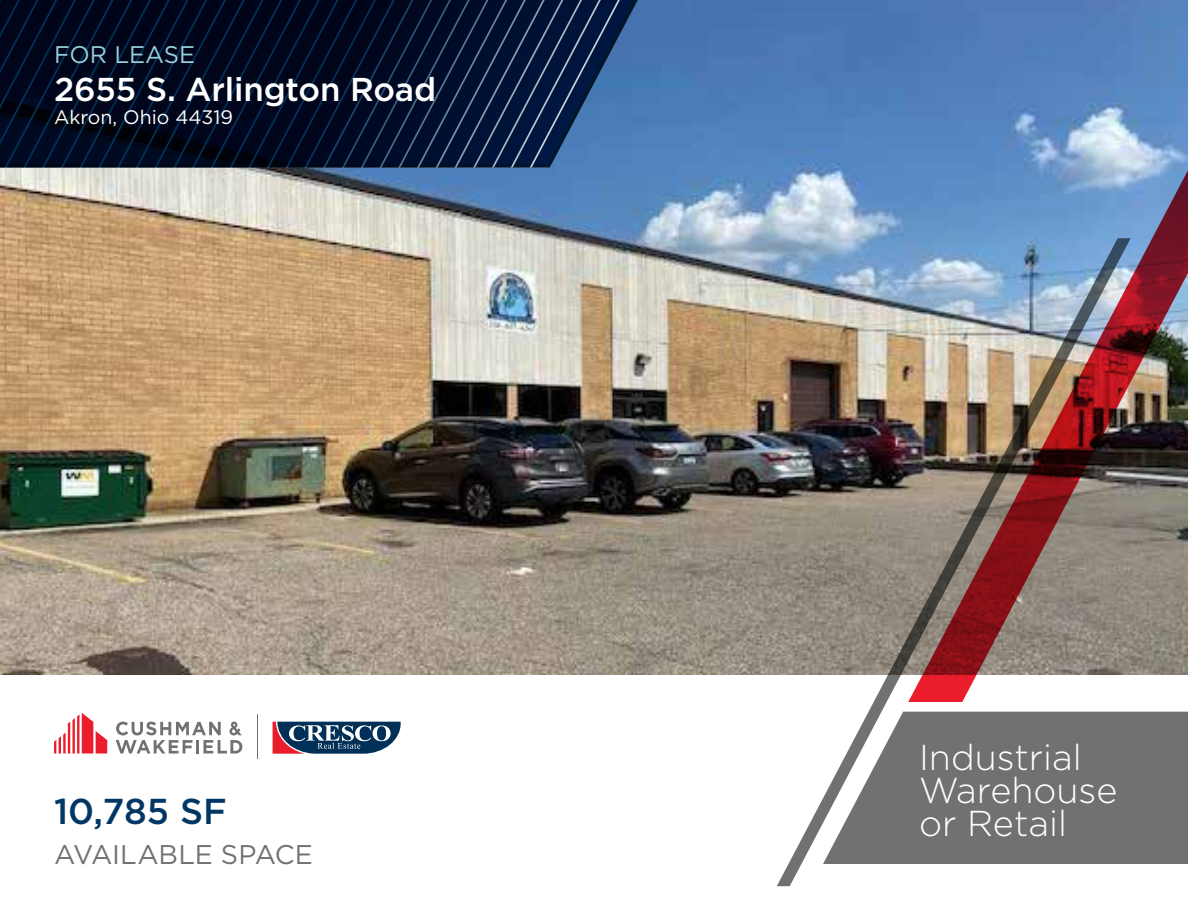
<style>
.page{position:relative;width:1188px;height:918px;background:#fff}
.page>*{position:absolute;margin:0;border:0;box-sizing:border-box;transform-origin:0 0}
.t1{font:300 36px/33px "Gotham";color:#fff}
.t2{font:500 36px "Gotham";color:#003764}
.t3{font:500 33px "Gotham";letter-spacing:-.005em;color:#fff}
.t4{font:27px "Gotham";letter-spacing:-.005em;color:#6f7271}
.t5{font:24px "Gotham";color:#97d1dc}
.t6{font:19.5px "Gotham";color:#fff}
</style>
<div class="page">
<img style="left:0;top:0;width:908px;height:675px">
<svg style="left:273px;top:722px;width:128px;height:32px"></svg>
<hr style="left:257px;top:715px;width:1px;height:44px;background:#6f7271">
<svg style="left:54px;top:713px;width:53px;height:40px"></svg>
<svg style="left:116px;top:722px;width:126px;height:31px"></svg>
<svg style="left:0;top:0;width:646px;height:167px"></svg>
<img style="left:777px;top:238px;width:354px;height:648px">
<img style="left:908px;top:0;width:280px;height:702px">
<svg style="left:823px;top:712px;width:365px;height:152px;fill:#6f7271"></svg>
<p class="t5" style="left:54px;top:39px;width:143px">FOR LEASE</p>
<p class="t3" style="left:54px;top:68px;width:384px">2655 S. Arlington Road</p>
<p class="t6" style="left:54px;top:105px;width:181px">Akron, Ohio 44319</p>
<p class="t2" style="left:54px;top:788px;width:174px">10,785 SF</p>
<p class="t4" style="left:54px;top:837px;width:260px">AVAILABLE SPACE</p>
<p class="t1" style="left:919px;top:740px;width:200px">Industrial<br>Warehouse or Retail</p>
</div>
